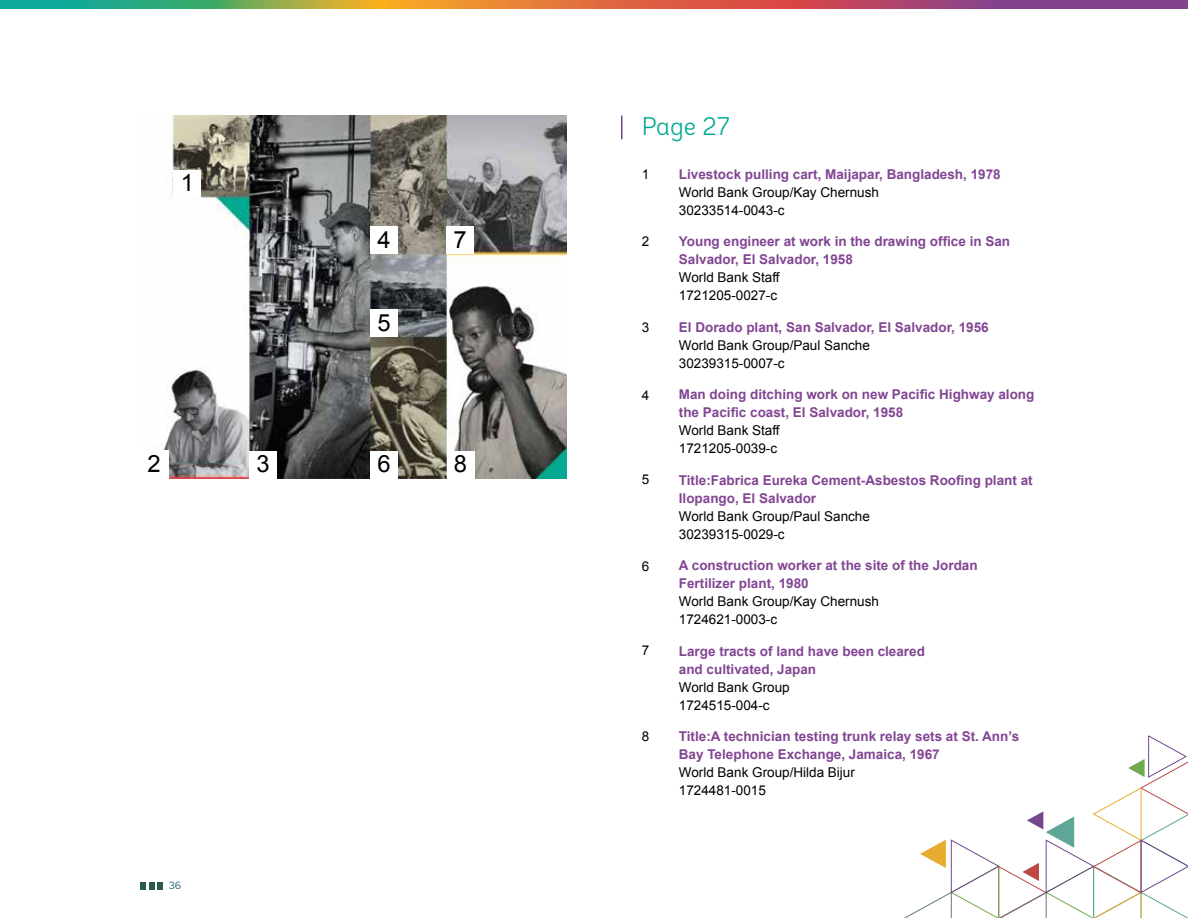
<style>
.page{position:relative;width:1188px;height:918px;background:#fff}
.page>*{position:absolute;margin:0;border:0;box-sizing:border-box;transform-origin:0 0}
.t1{font:300 25.5px "Andes";color:#00a991}
.t2{font:23.7px "Arial";color:#000}
.t3{font:700 13.5px/18px "Arial";color:#824693}
.t4{font:13.5px/18px "Arial";color:#000}
.t5{font:300 10.5px "Andes";color:#064873}
</style>
<div class="page">
<svg style="left:149px;top:882px;width:5px;height:7px"></svg>
<div style="left:157px;top:882px;width:6px;height:7px;background:#275d49"></div>
<div style="left:140px;top:882px;width:6px;height:7px;background:#275d49"></div>
<svg style="left:621px;top:116px;width:1px;height:23px"></svg>
<img style="left:163px;top:116px;width:404px;height:363px">
<div style="left:173px;top:170px;width:28px;height:28px;background:#fff"></div>
<div style="left:140px;top:450px;width:28px;height:29px;background:#fff"></div>
<div style="left:249px;top:451px;width:28px;height:28px;background:#fff"></div>
<div style="left:370px;top:226px;width:28px;height:28px;background:#fff"></div>
<div style="left:370px;top:309px;width:28px;height:28px;background:#fff"></div>
<div style="left:370px;top:451px;width:28px;height:28px;background:#fff"></div>
<div style="left:446px;top:226px;width:28px;height:28px;background:#fff"></div>
<div style="left:447px;top:451px;width:28px;height:28px;background:#fff"></div>
<svg style="left:904px;top:735px;width:284px;height:183px"></svg>
<svg style="left:0;top:0;width:1188px;height:9px;background:#9f755f"></svg>
<h2 class="t2" style="left:181px;top:168px;width:15px">1</h2>
<h2 class="t2" style="left:148px;top:448px;width:15px">2</h2>
<h2 class="t2" style="left:257px;top:449px;width:15px">3</h2>
<h2 class="t2" style="left:378px;top:224px;width:15px">4</h2>
<h2 class="t2" style="left:378px;top:307px;width:15px">5</h2>
<h2 class="t2" style="left:378px;top:449px;width:15px">6</h2>
<h2 class="t2" style="left:454px;top:224px;width:15px">7</h2>
<h2 class="t2" style="left:454px;top:449px;width:15px">8</h2>
<p class="t5" style="left:169px;top:879px;width:14px">36</p>
<h1 class="t1" style="left:642px;top:111px;width:89px">Page 27</h1>
<p class="t3" style="left:679px;top:165px;width:323px">Livestock pulling cart, Maijapar, Bangladesh, 1978</p>
<p class="t4" style="left:679px;top:183px;width:202px">World Bank Group/Kay Chernush<br>30233514-0043-c</p>
<p class="t3" style="left:679px;top:233px;width:333px">Young engineer at work in the drawing office in San<br>Salvador, El Salvador, 1958</p>
<p class="t4" style="left:679px;top:269px;width:102px">World Bank Staff<br>1721205-0027-c</p>
<p class="t3" style="left:679px;top:318px;width:311px">El Dorado plant, San Salvador, El Salvador, 1956</p>
<p class="t4" style="left:679px;top:336px;width:193px">World Bank Group/Paul Sanche<br>30239315-0007-c</p>
<p class="t3" style="left:679px;top:386px;width:357px">Man doing ditching work on new Pacific Highway along the Pacific coast, El Salvador, 1958</p>
<p class="t4" style="left:679px;top:422px;width:102px">World Bank Staff<br>1721205-0039-c</p>
<p class="t3" style="left:679px;top:471px;width:355px">Title:Fabrica Eureka Cement-Asbestos Roofing plant at<br>Ilopango, El Salvador</p>
<p class="t4" style="left:679px;top:507px;width:193px">World Bank Group/Paul Sanche<br>30239315-0029-c</p>
<p class="t3" style="left:679px;top:557px;width:300px">A construction worker at the site of the Jordan<br>Fertilizer plant, 1980</p>
<p class="t4" style="left:679px;top:593px;width:202px">World Bank Group/Kay Chernush<br>1724621-0003-c</p>
<p class="t3" style="left:679px;top:642px;width:248px">Large tracts of land have been cleared and cultivated, Japan</p>
<p class="t4" style="left:679px;top:678px;width:112px">World Bank Group<br>1724515-004-c</p>
<p class="t3" style="left:679px;top:728px;width:342px">Title:A technician testing trunk relay sets at St. Ann’s<br>Bay Telephone Exchange, Jamaica, 1967</p>
<p class="t4" style="left:679px;top:764px;width:178px">World Bank Group/Hilda Bijur<br>1724481-0015</p>
<p class="t4" style="left:642px;top:165px;width:9px">1</p>
<p class="t4" style="left:642px;top:232px;width:9px">2</p>
<p class="t4" style="left:642px;top:318px;width:9px">3</p>
<p class="t4" style="left:642px;top:386px;width:9px">4</p>
<p class="t4" style="left:642px;top:470px;width:9px">5</p>
<p class="t4" style="left:642px;top:558px;width:9px">6</p>
<p class="t4" style="left:642px;top:641px;width:9px">7</p>
<p class="t4" style="left:642px;top:728px;width:9px">8</p>
</div>
